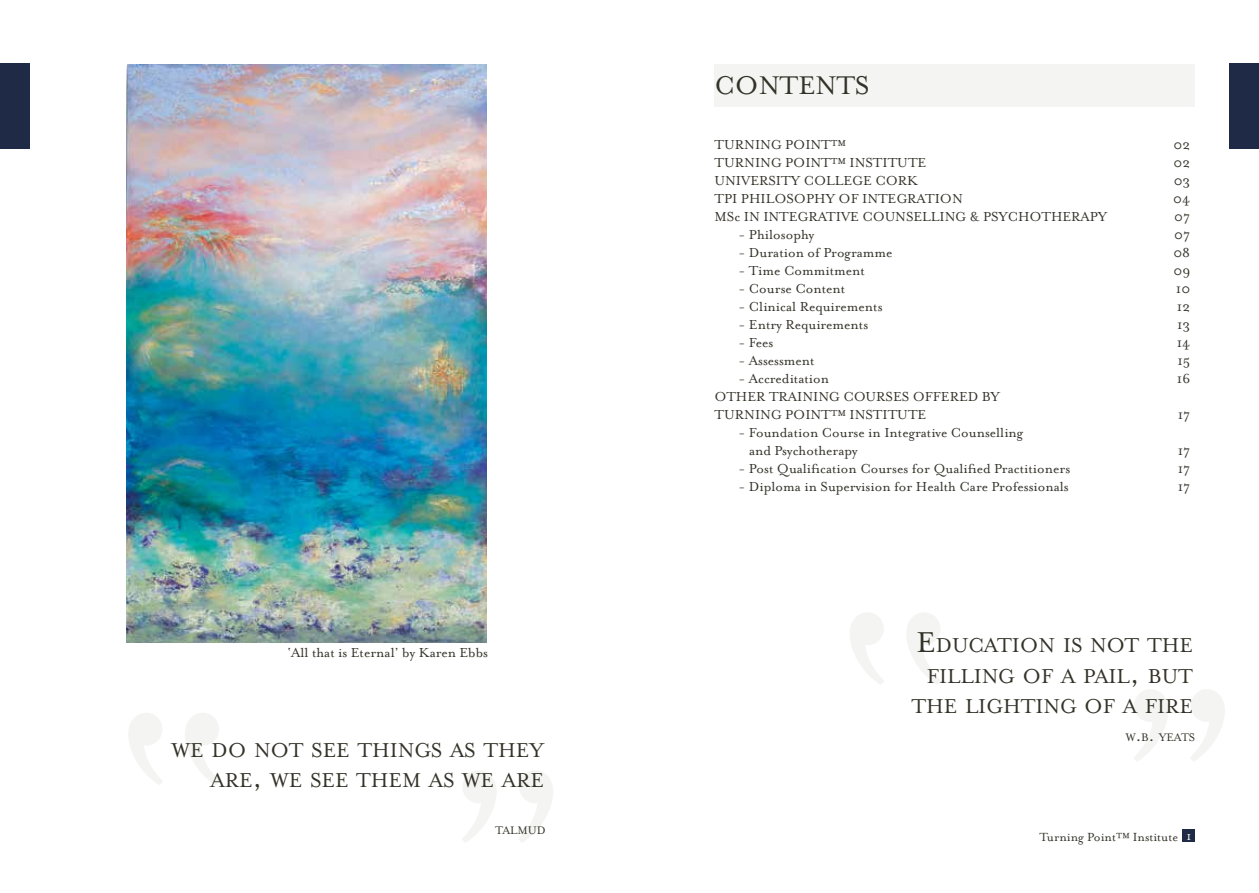
<style>
.page{position:relative;width:1259px;height:893px;background:#fff}
.page>*{position:absolute;margin:0;border:0;box-sizing:border-box;transform-origin:0 0}
.t1{font:29.4px "Mrs Eaves Roman";color:#333228}
.t2{font:23.1px/30.3px "Mrs Eaves Roman";color:#333228;text-align:right}
.t3{font:15px/18px "Mrs Eaves Roman";color:#333228}
.t4{font:15px "Mrs Eaves Roman";color:#333228}
.t5{font:13.5px "Mrs Eaves Roman";color:#333228}
.t6{font:12.6px "Mrs Eaves Roman";color:#333228}
.s1{font-size:33px}
.s2{font-size:18px}
.s3{color:#fff}
</style>
<div class="page">
<div style="left:0;top:64px;width:30px;height:85px;background:#1f2a46"></div>
<div style="left:1229px;top:64px;width:30px;height:85px;background:#1f2a46"></div>
<svg style="left:850px;top:613px;width:90px;height:71px"></svg>
<svg style="left:1134px;top:689px;width:91px;height:72px"></svg>
<div style="left:1182px;top:829px;width:13px;height:13px;background:#1f2a46"></div>
<svg style="left:129px;top:713px;width:90px;height:72px"></svg>
<svg style="left:462px;top:771px;width:91px;height:71px"></svg>
<div style="left:714px;top:64px;width:481px;height:42px;background:#f4f4f2"></div>
<img style="left:127px;top:64px;width:360px;height:578px">
<p class="t3" style="left:287px;top:644px;width:202px">‘All that is Eternal’ by Karen Ebbs</p>
<h2 class="t2" style="left:172px;top:735px;width:373px">WE DO NOT SEE THINGS AS THEY<br>ARE<span class="s1">,</span> WE SEE THEM AS WE ARE</h2>
<p class="t6" style="left:495px;top:824px;width:52px">TALMUD</p>
<h1 class="t1" style="left:714px;top:70px;width:156px">CONTENTS</h1>
<p class="t3" style="left:714px;top:136px;width:133px">TURNING POINT™</p>
<p class="t3" style="left:1173px;top:136px;width:18px">02</p>
<p class="t3" style="left:714px;top:154px;width:213px">TURNING POINT™ INSTITUTE</p>
<p class="t3" style="left:1173px;top:154px;width:18px">02</p>
<p class="t3" style="left:714px;top:172px;width:205px">UNIVERSITY COLLEGE CORK</p>
<p class="t3" style="left:1173px;top:172px;width:18px">03</p>
<p class="t3" style="left:714px;top:190px;width:250px">TPI PHILOSOPHY OF INTEGRATION</p>
<p class="t3" style="left:1173px;top:190px;width:18px">04</p>
<p class="t3" style="left:714px;top:208px;width:394px">MSc IN INTEGRATIVE COUNSELLING &amp; PSYCHOTHERAPY</p>
<p class="t3" style="left:1174px;top:208px;width:17px">07</p>
<p class="t3" style="left:738px;top:226px;width:77px">- Philosophy</p>
<p class="t4" style="left:1174px;top:227px;width:17px">07</p>
<p class="t3" style="left:738px;top:244px;width:155px">- Duration of Programme</p>
<p class="t4" style="left:1173px;top:245px;width:18px">08</p>
<p class="t3" style="left:738px;top:262px;width:128px">- Time Commitment</p>
<p class="t4" style="left:1173px;top:263px;width:18px">09</p>
<p class="t3" style="left:738px;top:280px;width:108px">- Course Content</p>
<p class="t4" style="left:1176px;top:281px;width:16px">10</p>
<p class="t3" style="left:738px;top:298px;width:145px">- Clinical Requirements</p>
<p class="t4" style="left:1177px;top:299px;width:15px">12</p>
<p class="t3" style="left:738px;top:316px;width:131px">- Entry Requirements</p>
<p class="t4" style="left:1177px;top:317px;width:15px">13</p>
<p class="t3" style="left:738px;top:334px;width:36px">- Fees</p>
<p class="t4" style="left:1176px;top:335px;width:15px">14</p>
<p class="t3" style="left:738px;top:352px;width:78px">- Assessment</p>
<p class="t4" style="left:1177px;top:353px;width:14px">15</p>
<p class="t3" style="left:738px;top:370px;width:92px">- Accreditation</p>
<p class="t4" style="left:1177px;top:371px;width:15px">16</p>
<p class="t3" style="left:714px;top:388px;width:287px">OTHER TRAINING COURSES OFFERED BY<br>TURNING POINT™ INSTITUTE</p>
<p class="t4" style="left:1177px;top:407px;width:14px">17</p>
<p class="t3" style="left:749px;top:424px;width:276px;text-indent:-10px">- Foundation Course in Integrative Counselling and Psychotherapy</p>
<p class="t3" style="left:1177px;top:442px;width:14px">17</p>
<p class="t3" style="left:738px;top:460px;width:333px">- Post Qualification Courses for Qualified Practitioners</p>
<p class="t3" style="left:1177px;top:460px;width:14px">17</p>
<p class="t3" style="left:738px;top:478px;width:332px">- Diploma in Supervision for Health Care Professionals</p>
<p class="t3" style="left:1177px;top:478px;width:14px">17</p>
<h2 class="t2" style="left:911px;top:631px;width:283px"><span class="s1">E</span>DUCATION IS NOT THE<br>FILLING OF A PAIL<span class="s1">,</span> BUT<br>THE LIGHTING OF A FIRE</h2>
<p class="t6" style="left:1125px;top:731px;width:71px">W<span class="s2">.</span>B<span class="s2">.</span> YEATS</p>
<p class="t5" style="left:1039px;top:829px;width:153px">Turning Point™ Institute <span class="s3">1</span></p>
</div>
